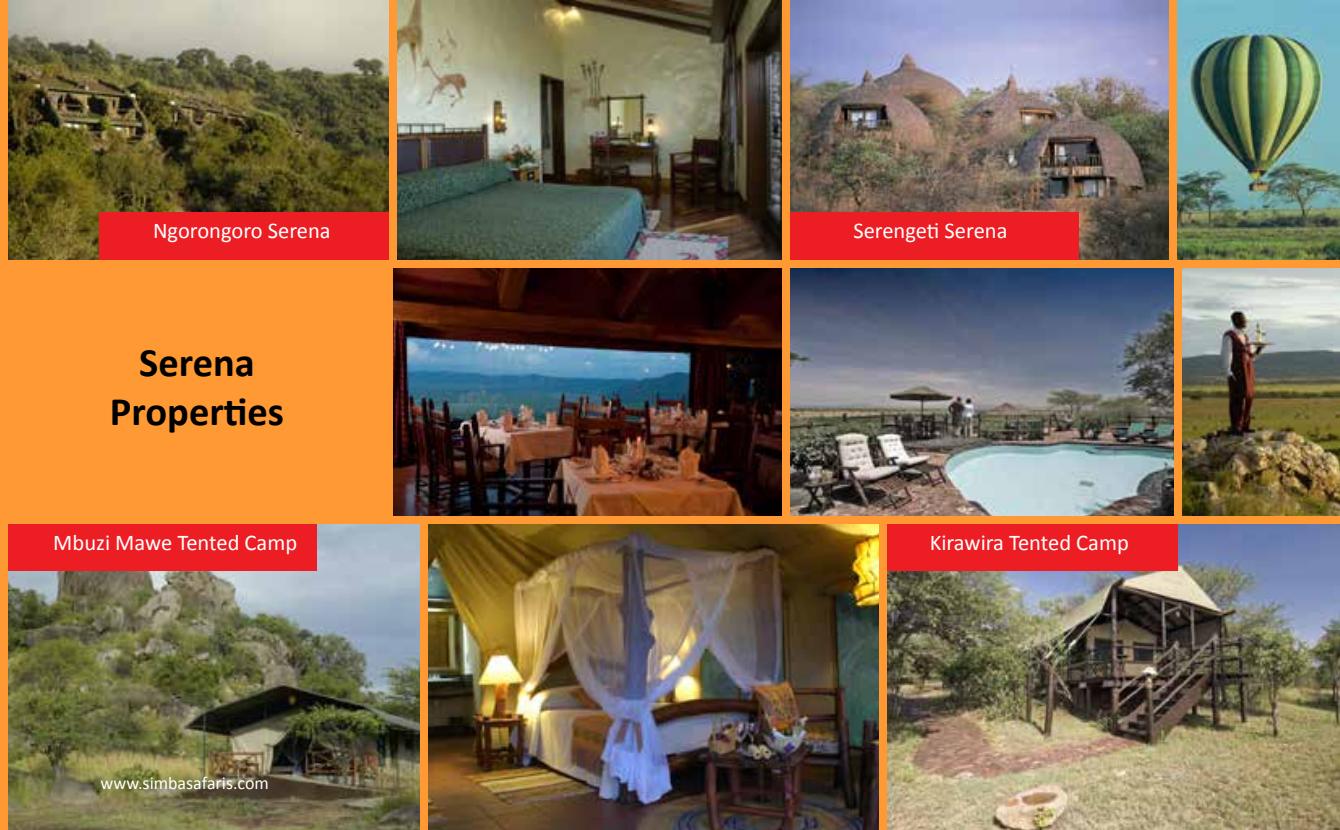
<style>
.page{position:relative;width:1340px;height:830px;background:#fff}
.page>*{position:absolute;margin:0;border:0;box-sizing:border-box;transform-origin:0 0}
.t1{font:700 40.5px/48.6px "Calibri";color:#000;text-align:center}
.t2{font:22.5px "Calibri";color:#fff}
.t3{font:18px "Calibri";color:#fff}
</style>
<div class="page">
<img style="left:8px;top:0;width:381px;height:260px">
<div style="left:99px;top:212px;width:291px;height:48px;background:#ed1d24"></div>
<img style="left:397px;top:0;width:772px;height:260px">
<img style="left:392px;top:268px;width:389px;height:247px">
<div style="left:788px;top:212px;width:290px;height:48px;background:#ed1d24"></div>
<img style="left:1177px;top:0;width:162px;height:260px">
<img style="left:789px;top:268px;width:385px;height:247px">
<img style="left:887px;top:523px;width:452px;height:306px">
<div style="left:887px;top:523px;width:290px;height:48px;background:#ed1d24"></div>
<img style="left:1182px;top:268px;width:157px;height:247px">
<img style="left:8px;top:523px;width:412px;height:306px">
<div style="left:5px;top:523px;width:311px;height:48px;background:#ed1d24"></div>
<img style="left:428px;top:523px;width:451px;height:306px">
<div style="left:0;top:260px;width:392px;height:263px;background:#f93"></div>
<div style="left:383px;top:260px;width:956px;height:8px;background:#f93"></div>
<div style="left:383px;top:515px;width:956px;height:8px;background:#f93"></div>
<div style="left:0;top:0;width:8px;height:829px;background:#f93"></div>
<div style="left:389px;top:0;width:8px;height:265px;background:#f93"></div>
<div style="left:420px;top:518px;width:8px;height:311px;background:#f93"></div>
<div style="left:879px;top:518px;width:8px;height:311px;background:#f93"></div>
<div style="left:781px;top:0;width:8px;height:521px;background:#f93"></div>
<div style="left:1169px;top:0;width:8px;height:265px;background:#f93"></div>
<div style="left:1174px;top:262px;width:8px;height:259px;background:#f93"></div>
<p class="t2" style="left:153px;top:217px;width:179px">Ngorongoro Serena</p>
<p class="t2" style="left:853px;top:217px;width:156px">Serengeti Serena</p>
<h1 class="t1" style="left:110px;top:338px;width:175px">Serena<br>Properties</h1>
<p class="t2" style="left:53px;top:528px;width:245px">Mbuzi Mawe Tented Camp</p>
<p class="t3" style="left:100px;top:771px;width:170px">www.simbasafaris.com</p>
<p class="t2" style="left:929px;top:528px;width:201px">Kirawira Tented Camp</p>
</div>
